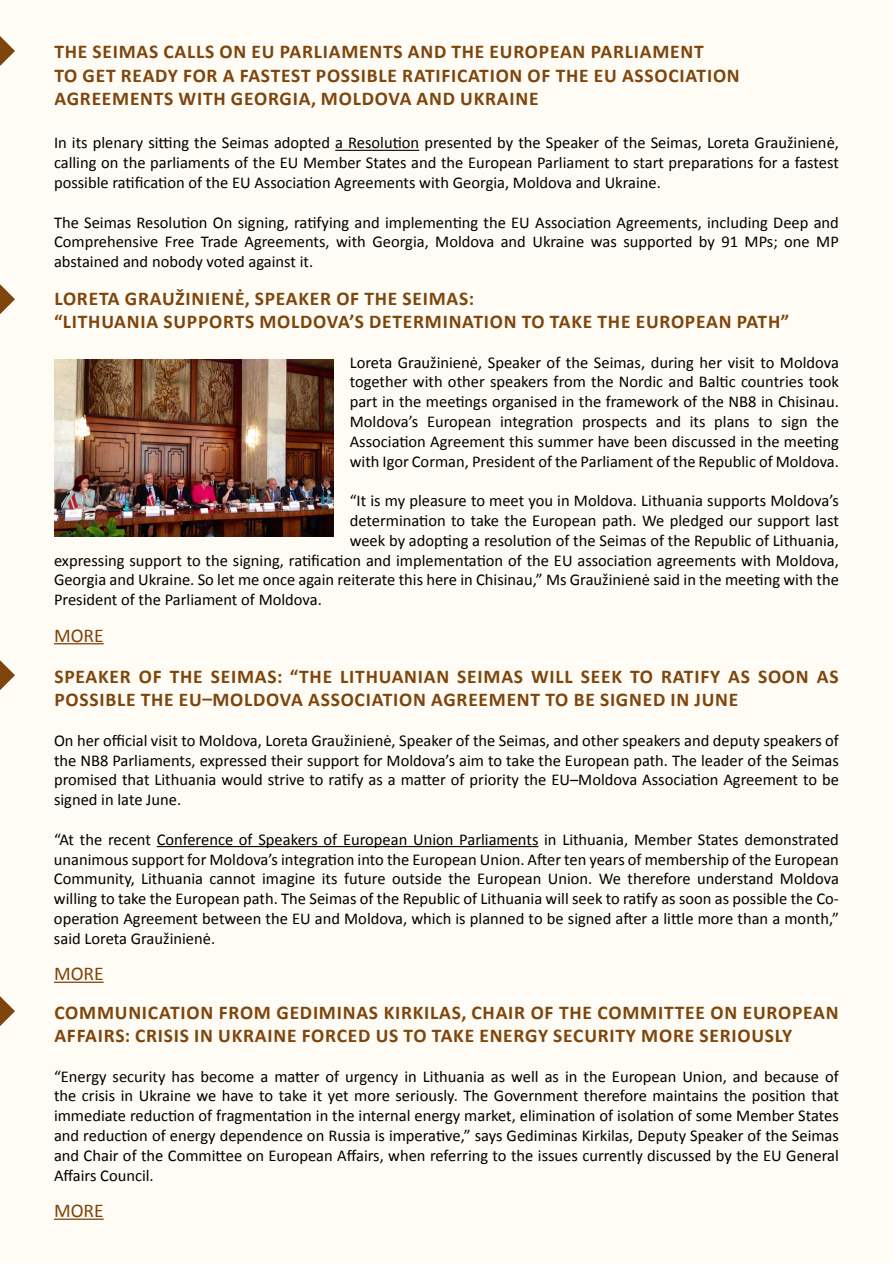
<style>
.page{position:relative;width:893px;height:1263px;background:#fefcf5}
.page>*{position:absolute;margin:0;border:0;box-sizing:border-box;transform-origin:0 0}
.t1{font:700 19.5px/23.4px "Calibri";letter-spacing:.04em;color:#7e450c}
.t2{font:19.5px "Calibri";color:#7e450c}
.t3{font:16.5px/19.8px "Calibri";color:#000;text-align:justify}
</style>
<div class="page">
<hr style="left:54px;top:643px;width:50px;height:1px;background:#7e450c">
<hr style="left:157px;top:846px;width:381px;height:1px;background:#000">
<hr style="left:54px;top:982px;width:50px;height:1px;background:#7e450c">
<hr style="left:54px;top:1218px;width:50px;height:2px;background:#7e450c">
<hr style="left:335px;top:150px;width:84px;height:1px;background:#000">
<svg style="left:0;top:36px;width:15px;height:30px"></svg>
<img style="left:54px;top:360px;width:279px;height:177px">
<svg style="left:0;top:284px;width:15px;height:30px"></svg>
<svg style="left:0;top:660px;width:15px;height:30px"></svg>
<svg style="left:0;top:996px;width:15px;height:30px"></svg>
<p class="t1" style="left:54px;top:40px;width:60px">THE SEIMAS</p>
<p class="t1" style="left:164px;top:40px;width:11px">CALLS</p>
<p class="t1" style="left:220px;top:40px;width:73px">ON EU PARLIAMENTS</p>
<p class="t1" style="left:408px;top:40px;width:56px">AN D THE</p>
<p class="t1" style="left:490px;top:40px;width:24px">EUROPEAN</p>
<p class="t1" style="left:591px;top:40px;width:23px">PARLIAMENT</p>
<p class="t1" style="left:54px;top:64px;width:41px">TO GET</p>
<p class="t1" style="left:121px;top:64px;width:75px">READYFOR</p>
<p class="t1" style="left:223px;top:64px;width:28px">A FASTEST</p>
<p class="t1" style="left:316px;top:64px;width:11px">POSSIBLE</p>
<p class="t1" style="left:402px;top:64px;width:11px">RATIFICATION</p>
<p class="t1" style="left:528px;top:64px;width:40px">OF THE</p>
<p class="t1" style="left:594px;top:64px;width:53px">EU ASSOCIATION</p>
<p class="t1" style="left:54px;top:87px;width:486px">AG REEMENTS WITH GEORGIA, MOLDOVA AND UKRAINE</p>
<p class="t3" style="left:54px;top:133px;width:786px">In its plenary sitting the Seimas adopted a Resolution presented by the Speaker of the Seimas, Loreta Graužinienė, calling on the parliaments of the EU Member States and the European Parliament to start preparations for a fastest possible ratification of the EU Association Agreements with Georgia, Moldova and Ukraine.</p>
<p class="t3" style="left:54px;top:212px;width:786px">The Seimas Resolution On signing, ratifying and implementing the EU Association Agreements, including Deep and Comprehensive Free Trade Agreements, with Georgia, Moldova and Ukraine was supported by 91 MPs; one MP abstained and nobody voted against it.</p>
<p class="t1" style="left:54px;top:286px;width:737px">LORETA GRAUŽINIENĖ, SPEAKER OF THE SEIMAS:<br>“LITHUANIA SUPPORTS MOLDOVA’S DETERMINATION TO TAKE THE EUROPEAN PATH”</p>
<p class="t3" style="left:350px;top:352px;width:491px">Loreta Graužinienė, Speaker of the Seimas, during her visit to Moldova together with other speakers from the Nordic and Baltic countries took part in the meetings organised in the framework of the NB8 in Chisinau.<br>Moldova’s European integration prospects and its plans to sign the Association Agreement this summer have been discussed in the meeting with Igor Corman, President of the Parliament of the Republic of Moldova.</p>
<p class="t3" style="left:350px;top:491px;width:491px">“It is my pleasure to meet you in Moldova. Lithuania supports Moldova’s</p>
<p class="t3" style="left:350px;top:511px;width:491px">determination to take the European path. We pledged our support last</p>
<p class="t3" style="left:350px;top:530px;width:491px">week by adopting a resolution of the Seimas of the Republic of Lithuania,</p>
<p class="t3" style="left:54px;top:550px;width:786px">expressing support to the signing, ratification and implementation of the EU association agreements with Moldova,</p>
<p class="t3" style="left:54px;top:570px;width:786px">Georgia and Ukraine. So let me once again reiterate this here in Chisinau,” Ms Graužinienė said in the meeting with the</p>
<p class="t3" style="left:54px;top:590px;width:269px">President of the Parliament of Moldova.</p>
<p class="t2" style="left:54px;top:623px;width:13px">MORE</p>
<p class="t1" style="left:54px;top:664px;width:786px">SPEAKER OF THE SEIMAS: “THE LITHUANIAN SEIMAS WILL SEEK TO RATIFY AS SOON AS<br>POSSIBLE THE EU–MOLDOVA ASSOCIATION AG REEMENT TO BE SIGNED IN JUNE</p>
<p class="t3" style="left:54px;top:730px;width:786px">On her official visit to Moldova, Loreta Graužinienė, Speaker of the Seimas, and other speakers and deputy speakers of the NB8 Parliaments, expressed their support for Moldova’s aim to take the European path. The leader of the Seimas promised that Lithuania would strive to ratify as a matter of priority the EU–Moldova Association Agreement to be signed in late June.</p>
<p class="t3" style="left:54px;top:829px;width:786px">“At the recent Conference of Speakers of European Union Parliaments in Lithuania, Member States demonstrated unanimous support for Moldova’s integration into the European Union. After ten years of membership of the European Community, Lithuania cannot imagine its future outside the European U nion. We therefore understand Moldova willing to take the European path. The Seimas of the Republic of Lithuania will seek to ratify as soon as possible the Co&shy;operation Agreement between the EU and Moldova, which is planned to be signed after a little more than a month,” said Loreta Graužinienė.</p>
<p class="t2" style="left:54px;top:961px;width:13px">MORE</p>
<p class="t1" style="left:54px;top:1000px;width:786px">COMMUNICATION FROM GEDIMINAS KIRKILAS, CHAIR OF THE COMMITTEE ON EUROPEAN<br>AFFAIRS: CRISIS IN UKRAINE FORCED US TO TAKE ENERGY SECURITY MORE SERIOUSLY</p>
<p class="t3" style="left:54px;top:1066px;width:786px">“Energy security has become a matter of urgency in Lithuania as well as in the European Union, and because of the crisis in Ukraine we have to take it yet more seriously. The Government therefore maintains the position that immediate reduction of fragmentation in the internal energy market, elimination of isolation of some Member States and reduction of energy dependence on Russia is imperative,” says Gediminas Kirkilas, Deputy Speaker of the Seimas and Chair of the Committee on European Affairs, when referring to the issues currently discussed by the EU General Affairs Council.</p>
<p class="t2" style="left:54px;top:1198px;width:13px">MORE</p>
</div>
